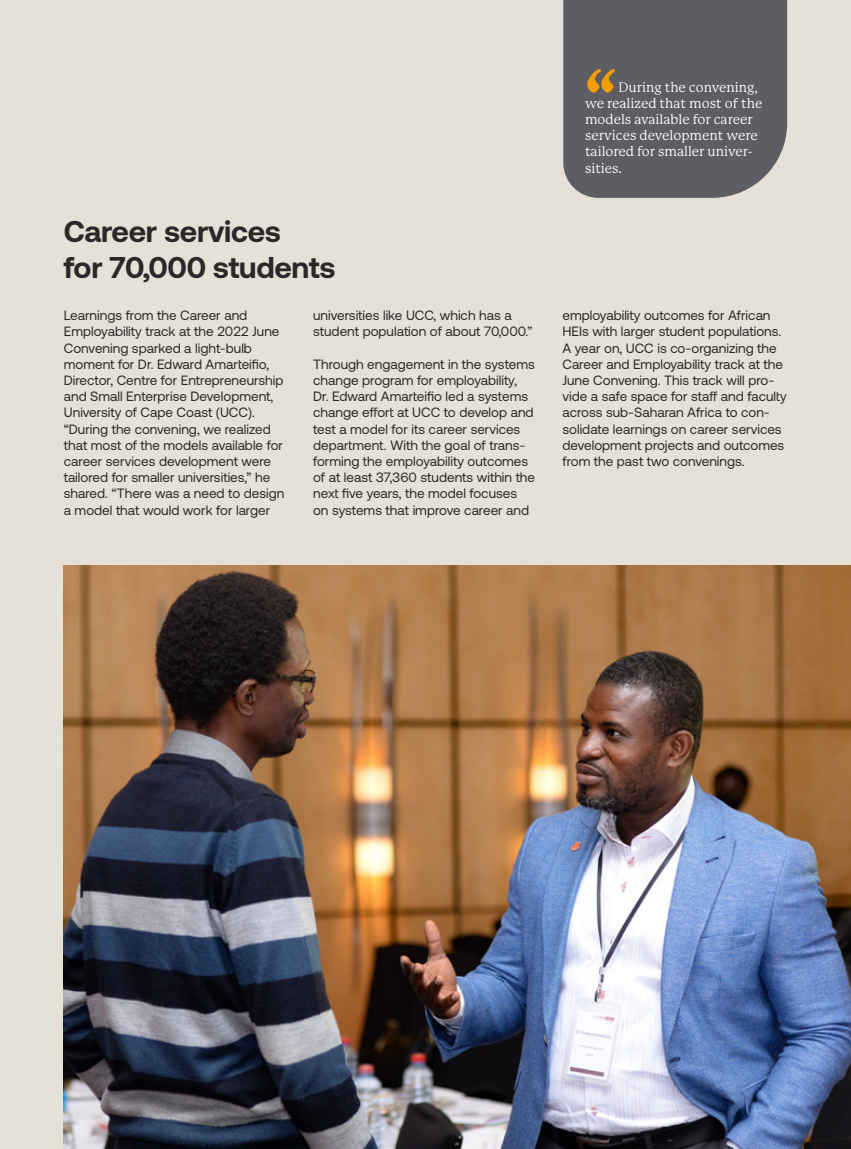
<style>
.page{position:relative;width:851px;height:1149px;background:#fff}
.page>*{position:absolute;margin:0;border:0;box-sizing:border-box;transform-origin:0 0}
.t1{font:700 30px "Aeonik";letter-spacing:-.01em;color:#2b2829}
.t2{font:13.5px/16.2px "Aeonik";color:#2b2829}
.t3{font:13.5px/16.2px "P22 Mackinac";color:#fff}
</style>
<div class="page">
<div style="left:0;top:0;width:850px;height:1148px;background:#e6e1d6"></div>
<img style="left:64px;top:566px;width:786px;height:582px">
<div style="left:563px;top:0;width:224px;height:198px;background:#5c5e63"></div>
<svg style="left:587px;top:69px;width:28px;height:24px"></svg>
<p class="t1" style="left:64px;top:214px;width:219px">Career services</p>
<p class="t1" style="left:64px;top:250px;width:273px">for 70,000 students</p>
<p class="t2" style="left:64px;top:307px;width:222px">Learnings from the Career and Employability track at the 2022 June Convening sparked a light-bulb moment for Dr. Edward Amarteifio, Director, Centre for Entrepreneurship and Small Enterprise Development, University of Cape Coast (UCC). “During the convening, we realized that most of the models available for career services development were tailored for smaller universities,” he shared. “There was a need to design a model that would work for larger</p>
<p class="t2" style="left:313px;top:307px;width:221px">universities like UCC, which has a student population of about 70,000.”</p>
<p class="t2" style="left:313px;top:356px;width:223px">Through engagement in the systems change program for employability, Dr. Edward Amarteifio led a systems change effort at UCC to develop and test a model for its career services department. With the goal of trans&shy;forming the employability outcomes of at least 37,360 students within the next five years, the model focuses on systems that improve career and</p>
<p class="t3" style="left:585px;top:79px;width:179px;text-indent:33px">During the convening, we realized that most of the models available for career services development were tailored for smaller univer&shy;sities.</p>
<p class="t2" style="left:562px;top:307px;width:220px">employability outcomes for African<br>HEIs with larger student populations.</p>
<p class="t2" style="left:562px;top:339px;width:226px">A year on, UCC is co-organizing the Career and Employability track at the June Convening. This track will pro&shy;vide a safe space for staff and faculty across sub-Saharan Africa to con&shy;solidate learnings on career services development projects and outcomes from the past two convenings.</p>
</div>
